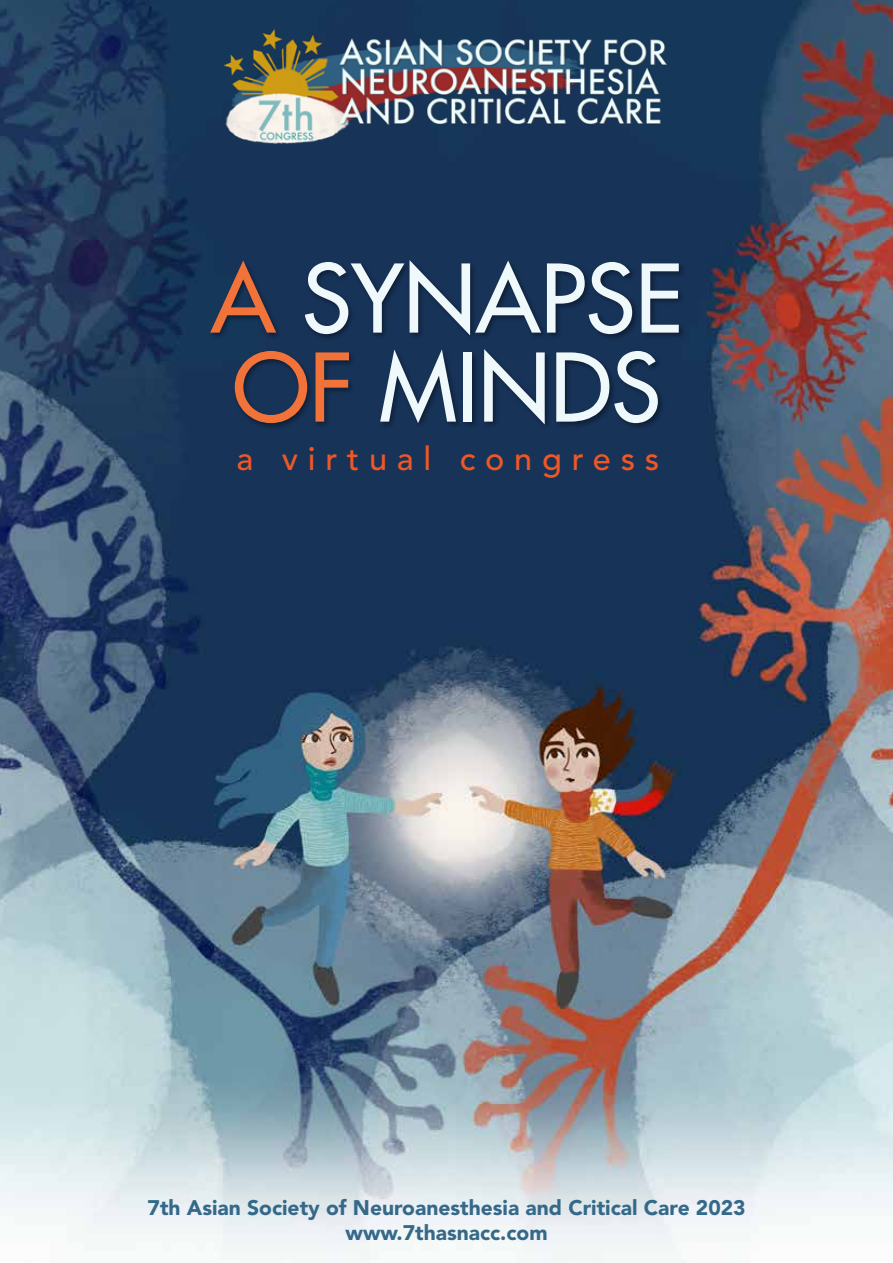
<style>
.page{position:relative;width:893px;height:1263px;background:#fff}
.page>*{position:absolute;margin:0;border:0;box-sizing:border-box;transform-origin:0 0}
.t1{font:500 91.8px/88.9px "Futura";color:#eff8fb}
.t2{font:500 32.55px "Avenir LT Std";letter-spacing:.3em;color:#f05724}
.t3{font:900 21px/25.2px "Avenir LT Std";color:#356989;text-align:center}
.s1{color:#f27339}
</style>
<div class="page">
<img style="left:0;top:0;width:893px;height:1263px">
<img style="left:206px;top:247px;width:486px;height:208px">
<img style="left:219px;top:23px;width:455px;height:127px">
<h1 class="t1" style="left:211px;top:255px;width:473px"><span class="s1">A</span> SYNAPSE<br><span class="s1">OF</span> MINDS</h1>
<h2 class="t2" style="left:237px;top:439px;width:424px">a virtual congress</h2>
<p class="t3" style="left:148px;top:1195px;width:599px">7th Asian Society of Neuroanesthesia and Critical Care 2023 www.7thasnacc.com</p>
</div>
